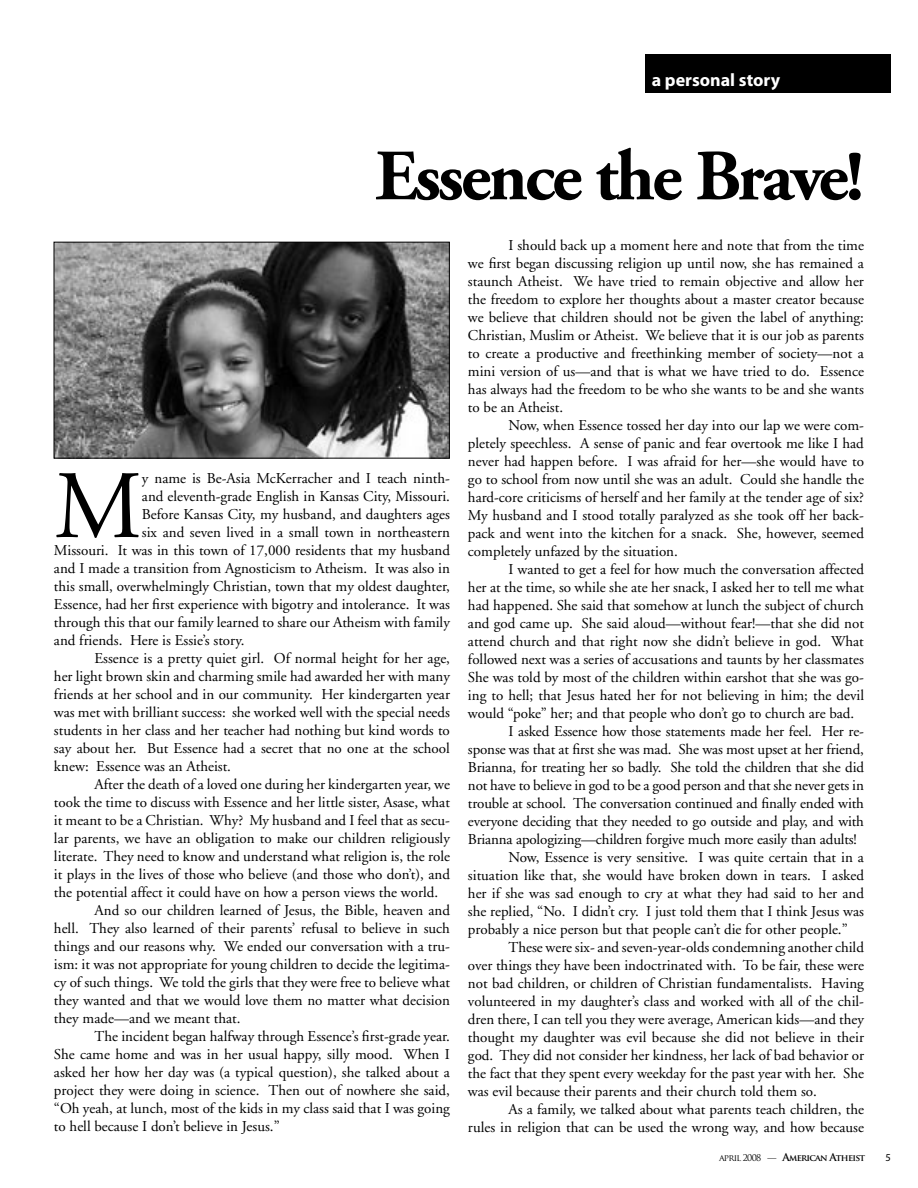
<style>
.page{position:relative;width:918px;height:1188px;background:#fff}
.page>*{position:absolute;margin:0;border:0;box-sizing:border-box;transform-origin:0 0}
.t1{font:96.45px "Adobe Garamond";color:#000}
.t2{font:700 72px "Adobe Garamond";letter-spacing:-.04em;color:#000}
.t3{font:700 18px "Myriad";color:#fff}
.t4{font:15px/18px "Adobe Garamond";color:#000;text-align:justify}
.t5{font:10.5px "Myriad";color:#000}
.t6{font:700 9px "Trajan Pro";letter-spacing:-.075em;color:#000}
.s1{font-weight:400}
.s2{font-size:10.5px}
</style>
<div class="page">
<div style="left:645px;top:54px;width:246px;height:39px;background:#000"></div>
<img style="left:56px;top:244px;width:392px;height:213px">
<div style="left:54px;top:242px;width:396px;height:217px;border:1px solid #000"></div>
<p class="t3" style="left:652px;top:71px;width:130px">a personal story</p>
<h2 class="t2" style="left:375px;top:137px;width:490px">Essence the Brave!</h2>
<h1 class="t1" style="left:54px;top:455px;width:89px">M</h1>
<p class="t4" style="left:142px;top:470px;width:310px">y name is Be-Asia McKerracher and I teach ninth-</p>
<p class="t4" style="left:142px;top:488px;width:309px">and eleventh-grade English in Kansas City, Missouri.</p>
<p class="t4" style="left:142px;top:506px;width:310px">Before Kansas City, my husband, and daughters ages</p>
<p class="t4" style="left:142px;top:524px;width:309px">six and seven lived in a small town in northeastern</p>
<p class="t4" style="left:54px;top:542px;width:397px">Missouri. It was in this town of 17,000 residents that my husband</p>
<p class="t4" style="left:54px;top:560px;width:397px">and I made a transition from Agnosticism to Atheism. It was also in</p>
<p class="t4" style="left:54px;top:578px;width:398px">this small, overwhelmingly Christian, town that my oldest daughter,</p>
<p class="t4" style="left:54px;top:596px;width:398px">Essence, had her first experience with bigotry and intolerance. It was</p>
<p class="t4" style="left:54px;top:614px;width:397px">through this that our family learned to share our Atheism with family</p>
<p class="t4" style="left:54px;top:632px;width:192px">and friends. Here is Essie’s story.</p>
<p class="t4" style="left:94px;top:650px;width:357px">Essence is a pretty quiet girl. Of normal height for her age,</p>
<p class="t4" style="left:54px;top:668px;width:397px">her light brown skin and charming smile had awarded her with many</p>
<p class="t4" style="left:54px;top:686px;width:398px">friends at her school and in our community. Her kindergarten year</p>
<p class="t4" style="left:54px;top:704px;width:398px">was met with brilliant success: she worked well with the special needs</p>
<p class="t4" style="left:54px;top:722px;width:397px">students in her class and her teacher had nothing but kind words to</p>
<p class="t4" style="left:54px;top:740px;width:397px">say about her. But Essence had a secret that no one at the school</p>
<p class="t4" style="left:54px;top:758px;width:179px">knew: Essence was an Atheist.</p>
<p class="t4" style="left:94px;top:776px;width:357px">After the death of a loved one during her kindergarten year, we</p>
<p class="t4" style="left:54px;top:794px;width:397px">took the time to discuss with Essence and her little sister, Asase, what</p>
<p class="t4" style="left:54px;top:812px;width:398px">it meant to be a Christian. Why? My husband and I feel that as secu-</p>
<p class="t4" style="left:54px;top:830px;width:397px">lar parents, we have an obligation to make our children religiously</p>
<p class="t4" style="left:54px;top:848px;width:398px">literate. They need to know and understand what religion is, the role</p>
<p class="t4" style="left:54px;top:866px;width:398px">it plays in the lives of those who believe (and those who don’t), and</p>
<p class="t4" style="left:54px;top:884px;width:386px">the potential affect it could have on how a person views the world.</p>
<p class="t4" style="left:94px;top:902px;width:357px">And so our children learned of Jesus, the Bible, heaven and</p>
<p class="t4" style="left:54px;top:920px;width:397px">hell. They also learned of their parents’ refusal to believe in such</p>
<p class="t4" style="left:54px;top:938px;width:398px">things and our reasons why. We ended our conversation with a tru-</p>
<p class="t4" style="left:54px;top:956px;width:398px">ism: it was not appropriate for young children to decide the legitima-</p>
<p class="t4" style="left:54px;top:974px;width:397px">cy of such things. We told the girls that they were free to believe what</p>
<p class="t4" style="left:54px;top:992px;width:397px">they wanted and that we would love them no matter what decision</p>
<p class="t4" style="left:54px;top:1010px;width:188px">they made—and we meant that.</p>
<p class="t4" style="left:94px;top:1028px;width:357px">The incident began halfway through Essence’s first-grade year.</p>
<p class="t4" style="left:54px;top:1046px;width:397px">She came home and was in her usual happy, silly mood. When I</p>
<p class="t4" style="left:54px;top:1064px;width:398px">asked her how her day was (a typical question), she talked about a</p>
<p class="t4" style="left:54px;top:1082px;width:397px">project they were doing in science. Then out of nowhere she said,</p>
<p class="t4" style="left:54px;top:1100px;width:397px">“Oh yeah, at lunch, most of the kids in my class said that I was going</p>
<p class="t4" style="left:54px;top:1118px;width:227px">to hell because I don’t believe in Jesus.”</p>
<p class="t4" style="left:468px;top:237px;width:398px;text-indent:40px">I should back up a moment here and note that from the time we first began discussing religion up until now, she has remained a staunch Atheist. We have tried to remain objective and allow her the freedom to explore her thoughts about a master creator because we believe that children should not be given the label of anything:<br>Christian, Muslim or Atheist. We believe that it is our job as parents to create a productive and freethinking member of society—not a mini version of us—and that is what we have tried to do. Essence has always had the freedom to be who she wants to be and she wants to be an Atheist.</p>
<p class="t4" style="left:468px;top:417px;width:398px;text-indent:40px">Now, when Essence tossed her day into our lap we were com&shy;pletely speechless. A sense of panic and fear overtook me like I had never had happen before. I was afraid for her—she would have to go to school from now until she was an adult. Could she handle the hard-core criticisms of herself and her family at the tender age of six?<br>My husband and I stood totally paralyzed as she took off her back&shy;pack and went into the kitchen for a snack. She, however, seemed completely unfazed by the situation.</p>
<p class="t4" style="left:508px;top:561px;width:357px">I wanted to get a feel for how much the conversation affected</p>
<p class="t4" style="left:468px;top:579px;width:398px">her at the time, so while she ate her snack, I asked her to tell me what</p>
<p class="t4" style="left:468px;top:597px;width:397px">had happened. She said that somehow at lunch the subject of church</p>
<p class="t4" style="left:468px;top:615px;width:397px">and god came up. She said aloud—without fear!—that she did not</p>
<p class="t4" style="left:468px;top:633px;width:397px">attend church and that right now she didn’t believe in god. What</p>
<p class="t4" style="left:468px;top:651px;width:397px">followed next was a series of accusations and taunts by her classmates</p>
<p class="t4" style="left:468px;top:669px;width:398px">She was told by most of the children within earshot that she was go-</p>
<p class="t4" style="left:468px;top:687px;width:398px">ing to hell; that Jesus hated her for not believing in him; the devil</p>
<p class="t4" style="left:468px;top:705px;width:388px">would “poke” her; and that people who don’t go to church are bad.</p>
<p class="t4" style="left:508px;top:723px;width:357px">I asked Essence how those statements made her feel. Her re-</p>
<p class="t4" style="left:468px;top:741px;width:397px">sponse was that at first she was mad. She was most upset at her friend,</p>
<p class="t4" style="left:468px;top:759px;width:398px">Brianna, for treating her so badly. She told the children that she did</p>
<p class="t4" style="left:468px;top:777px;width:397px">not have to believe in god to be a good person and that she never gets in</p>
<p class="t4" style="left:468px;top:795px;width:397px">trouble at school. The conversation continued and finally ended with</p>
<p class="t4" style="left:468px;top:813px;width:397px">everyone deciding that they needed to go outside and play, and with</p>
<p class="t4" style="left:468px;top:831px;width:390px">Brianna apologizing—children forgive much more easily than adults!</p>
<p class="t4" style="left:508px;top:849px;width:357px">Now, Essence is very sensitive. I was quite certain that in a</p>
<p class="t4" style="left:468px;top:867px;width:398px">situation like that, she would have broken down in tears. I asked</p>
<p class="t4" style="left:468px;top:885px;width:398px">her if she was sad enough to cry at what they had said to her and</p>
<p class="t4" style="left:468px;top:903px;width:397px">she replied, “No. I didn’t cry. I just told them that I think Jesus was</p>
<p class="t4" style="left:468px;top:921px;width:381px">probably a nice person but that people can’t die for other people.”</p>
<p class="t4" style="left:508px;top:939px;width:357px">These were six- and seven-year-olds condemning another child</p>
<p class="t4" style="left:468px;top:957px;width:397px">over things they have been indoctrinated with. To be fair, these were</p>
<p class="t4" style="left:468px;top:975px;width:397px">not bad children, or children of Christian fundamentalists. Having</p>
<p class="t4" style="left:468px;top:993px;width:398px">volunteered in my daughter’s class and worked with all of the chil-</p>
<p class="t4" style="left:468px;top:1011px;width:397px">dren there, I can tell you they were average, American kids—and they</p>
<p class="t4" style="left:468px;top:1029px;width:397px">thought my daughter was evil because she did not believe in their</p>
<p class="t4" style="left:468px;top:1047px;width:398px">god. They did not consider her kindness, her lack of bad behavior or</p>
<p class="t4" style="left:468px;top:1065px;width:398px">the fact that they spent every weekday for the past year with her. She</p>
<p class="t4" style="left:468px;top:1083px;width:350px">was evil because their parents and their church told them so.</p>
<p class="t4" style="left:508px;top:1101px;width:357px">As a family, we talked about what parents teach children, the</p>
<p class="t4" style="left:468px;top:1119px;width:397px">rules in religion that can be used the wrong way, and how because</p>
<p class="t6" style="left:719px;top:1152px;width:148px"><span class="s1">april 2008 —</span> <span class="s2">A</span>merican <span class="s2">A</span>theist</p>
<p class="t5" style="left:886px;top:1152px;width:7px">5</p>
</div>
